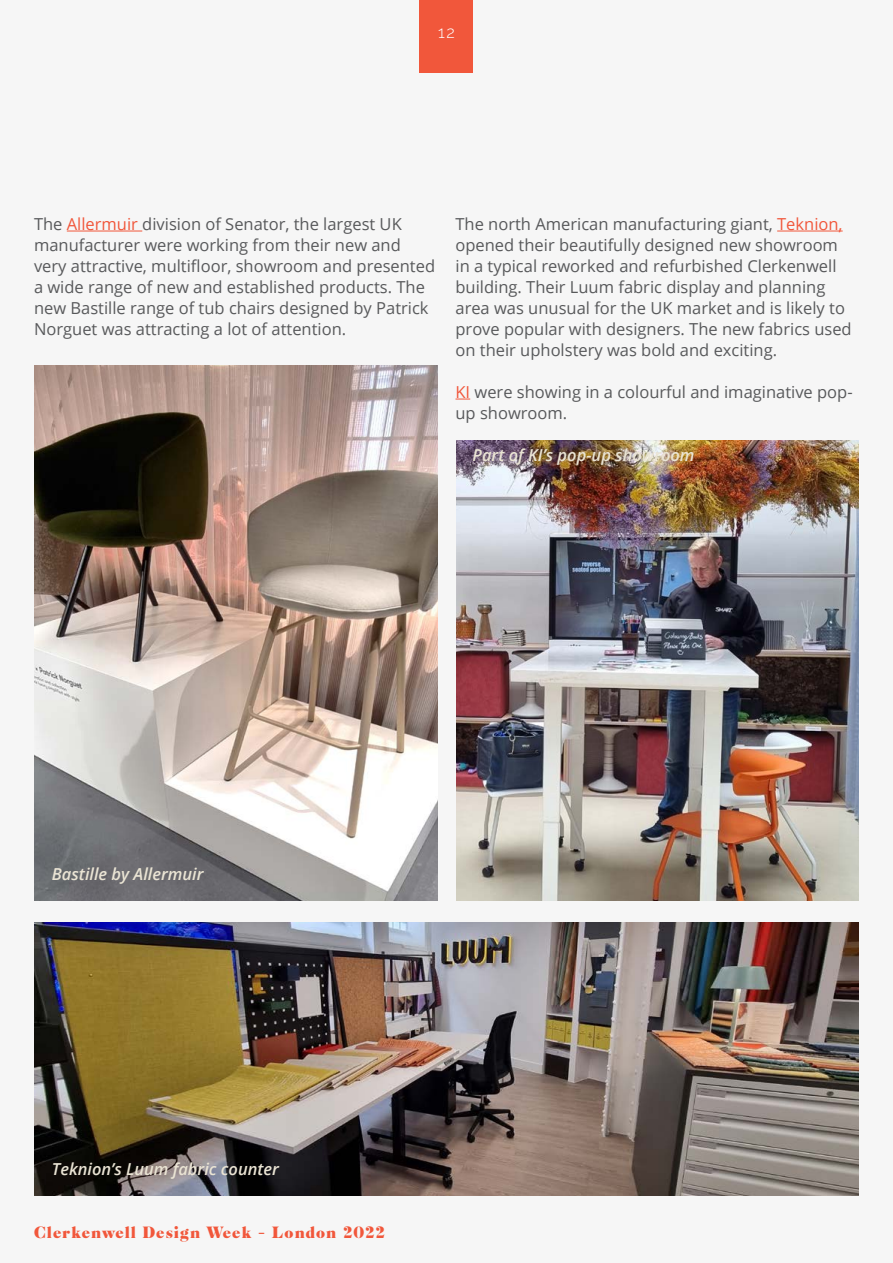
<style>
.page{position:relative;width:893px;height:1263px;background:#f6f6f6}
.page>*{position:absolute;margin:0;border:0;box-sizing:border-box;transform-origin:0 0}
.t1{font:16.5px/21px "Open Sans";color:#58595b}
.t2{font:italic 600 16.5px "Open Sans";color:#eae4d4}
.t3{font:300 16.5px "Raleway";color:#fff}
.t4{font:15px "Cabernet JF";letter-spacing:.07em;color:#f1573b}
.s1{color:#f1573b}
</style>
<div class="page">
<div style="left:420px;top:0;width:53px;height:72px;background:#f1573b"></div>
<hr style="left:67px;top:231px;width:75px;height:1px;background:#f1573b">
<hr style="left:777px;top:231px;width:66px;height:1px;background:#f1573b">
<svg style="left:455px;top:399px;width:15px;height:1px"></svg>
<img style="left:35px;top:366px;width:402px;height:535px">
<img style="left:35px;top:923px;width:824px;height:273px">
<img style="left:456px;top:440px;width:403px;height:461px">
<p class="t3" style="left:438px;top:23px;width:18px">12</p>
<p class="t1" style="left:34px;top:213px;width:403px">The <span class="s1">Allermuir</span> division of Senator, the largest UK manufacturer were working from their new and very attractive, multifloor, showroom and presented a wide range of new and established products. The new Bastille range of tub chairs designed by Patrick Norguet was attracting a lot of attention.</p>
<p class="t1" style="left:455px;top:213px;width:398px">The north American manufacturing giant, <span class="s1">Teknion, </span>opened their beautifully designed new showroom in a typical reworked and refurbished Clerkenwell building. Their Luum fabric display and planning area was unusual for the UK market and is likely to prove popular with designers. The new fabrics used on their upholstery was bold and exciting.</p>
<p class="t1" style="left:455px;top:381px;width:399px"><span class="s1">KI</span> were showing in a colourful and imaginative pop&shy;up showroom.</p>
<p class="t2" style="left:473px;top:444px;width:223px">Part of KI’s pop-up showroom</p>
<p class="t2" style="left:52px;top:862px;width:153px">Bastille by Allermuir</p>
<p class="t2" style="left:52px;top:1157px;width:228px">Teknion’s Luum fabric counter</p>
<p class="t4" style="left:34px;top:1221px;width:352px">Clerkenwell Design Week – London 2022</p>
</div>
